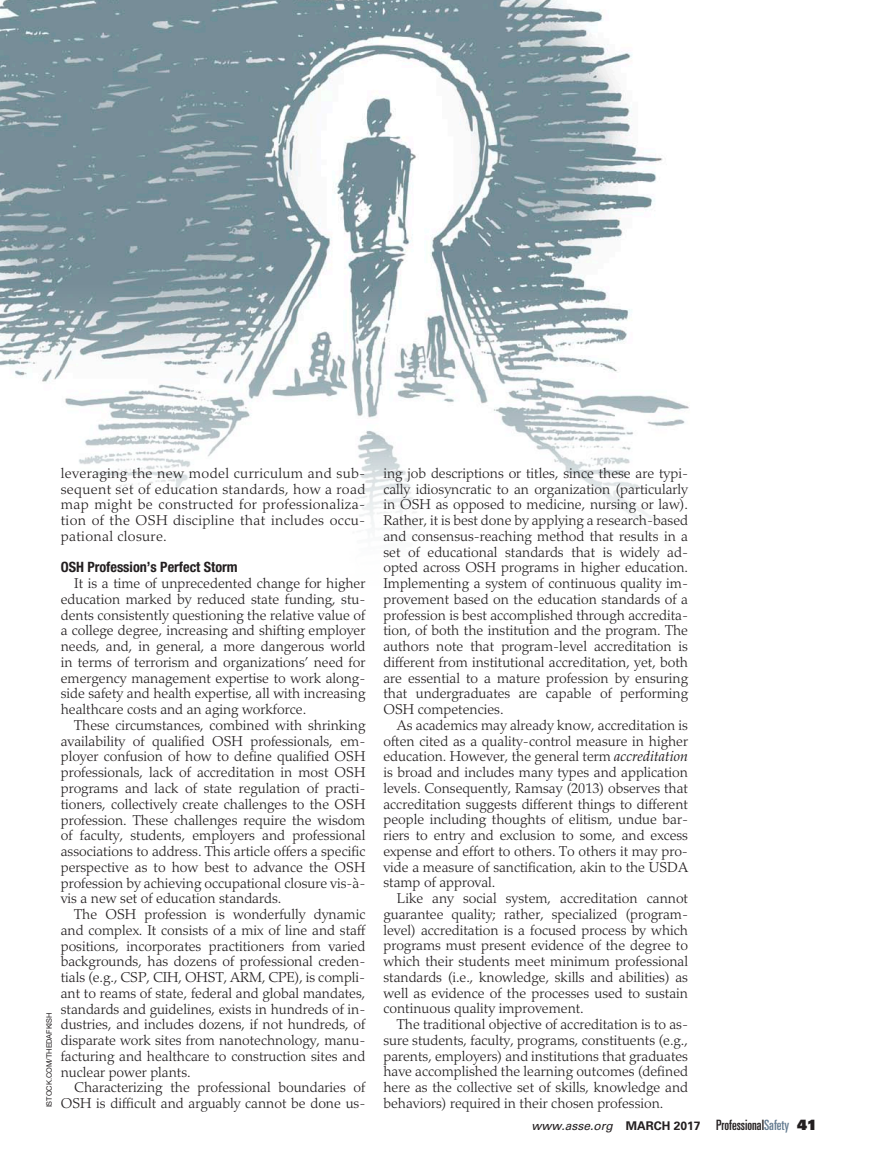
<style>
.page{position:relative;width:878px;height:1175px;background:#fff}
.page>*{position:absolute;margin:0;border:0;box-sizing:border-box;transform-origin:0 0}
.t1{font:300 14.25px/15.8px "Palatino LT Std";color:#231f20;text-align:justify}
.t2{font:700 condensed 14.25px "Helvetica Neue LT Std";color:#231f20}
.t3{font:italic 12px "Univers LT Std";color:#231f20}
.t4{font:7.5px "Helvetica Neue LT Std";color:#231f20}
.s1{font-weight:400;font-style:italic}
.s2{font-weight:700;font-style:normal}
.s3{font-style:normal;font-stretch:ultra-condensed;font-size:14.25px}
.s4{font-style:normal;font-stretch:ultra-condensed;font-size:14.25px;color:#657c91}
.s5{font-family:"Univers LT Std X Black";font-style:normal;font-size:14.25px}
</style>
<div class="page">
<img style="left:0;top:0;width:689px;height:529px">
<p class="t4" style="left:45px;top:1107px;width:97px;rotate:-90deg">iStock.com/thedafkish</p>
<p class="t1" style="left:61px;top:465px;width:306px">leveraging the new model curriculum and sub&shy;sequent set of education standards, how a road map might be constructed for professionaliza&shy;tion of the OSH discipline that includes occu&shy;pational closure.</p>
<p class="t2" style="left:61px;top:559px;width:178px">OSH Profession’s Perfect Storm</p>
<p class="t1" style="left:61px;top:575px;width:306px;text-indent:13px">It is a time of unprecedented change for higher education marked by reduced state funding, stu&shy;dents consistently questioning the relative value of a college degree, increasing and shifting employer needs, and, in general, a more dangerous world in terms of terrorism and organizations’ need for emergency management expertise to work along&shy;side safety and health expertise, all with increasing healthcare costs and an aging workforce.</p>
<p class="t1" style="left:61px;top:717px;width:306px;text-indent:13px">These circumstances, combined with shrinking availability of qualified OSH professionals, em&shy;ployer confusion of how to define qualified OSH professionals, lack of accreditation in most OSH programs and lack of state regulation of practi&shy;tioners, collectively create challenges to the OSH profession. These challenges require the wisdom of faculty, students, employers and professional associations to address. This article offers a specific perspective as to how best to advance the OSH profession by achieving occupational closure vis-à&shy;vis a new set of education standards.</p>
<p class="t1" style="left:61px;top:906px;width:306px;text-indent:13px">The OSH profession is wonderfully dynamic and complex. It consists of a mix of line and staff positions, incorporates practitioners from varied backgrounds, has dozens of professional creden&shy;tials (e.g., CSP, CIH, OHST, ARM, CPE), is compli&shy;ant to reams of state, federal and global mandates, standards and guidelines, exists in hundreds of in&shy;dustries, and includes dozens, if not hundreds, of disparate work sites from nanotechnology, manu&shy;facturing and healthcare to construction sites and nuclear power plants.</p>
<p class="t1" style="left:61px;top:1079px;width:306px;text-align:right">Characterizing the professional boundaries of<br>OSH is difficult and arguably cannot be done us-</p>
<p class="t1" style="left:383px;top:465px;width:306px">ing job descriptions or titles, since these are typi&shy;cally idiosyncratic to an organization (particularly in OSH as opposed to medicine, nursing or law).<br>Rather, it is best done by applying a research-based and consensus-reaching method that results in a set of educational standards that is widely ad&shy;opted across OSH programs in higher education.<br>Implementing a system of continuous quality im&shy;provement based on the education standards of a profession is best accomplished through accredita&shy;tion, of both the institution and the program. The authors note that program-level accreditation is different from institutional accreditation, yet, both are essential to a mature profession by ensuring that undergraduates are capable of performing OSH competencies.</p>
<p class="t1" style="left:383px;top:717px;width:306px;text-indent:13px">As academics may already know, accreditation is often cited as a quality-control measure in higher education. However, the general term <span class="s1">accreditation </span>is broad and includes many types and application levels. Consequently, Ramsay (2013) observes that accreditation suggests different things to different people including thoughts of elitism, undue bar&shy;riers to entry and exclusion to some, and excess expense and effort to others. To others it may pro&shy;vide a measure of sanctification, akin to the USDA stamp of approval.</p>
<p class="t1" style="left:383px;top:890px;width:306px;text-indent:13px">Like any social system, accreditation cannot guarantee quality; rather, specialized (program&shy;level) accreditation is a focused process by which programs must present evidence of the degree to which their students meet minimum professional standards (i.e., knowledge, skills and abilities) as well as evidence of the processes used to sustain continuous quality improvement.</p>
<p class="t1" style="left:383px;top:1016px;width:306px;text-indent:13px">The traditional objective of accreditation is to as&shy;sure students, faculty, programs, constituents (e.g., parents, employers) and institutions that graduates have accomplished the learning outcomes (defined here as the collective set of skills, knowledge and</p>
<p class="t1" style="left:383px;top:1095px;width:281px">behaviors) required in their chosen profession.</p>
<p class="t3" style="left:531px;top:1118px;width:287px">www.asse.org <span class="s2">MARCH 2017</span> <span class="s3">Professional</span><span class="s4">Safety</span> <span class="s5">41</span></p>
</div>
